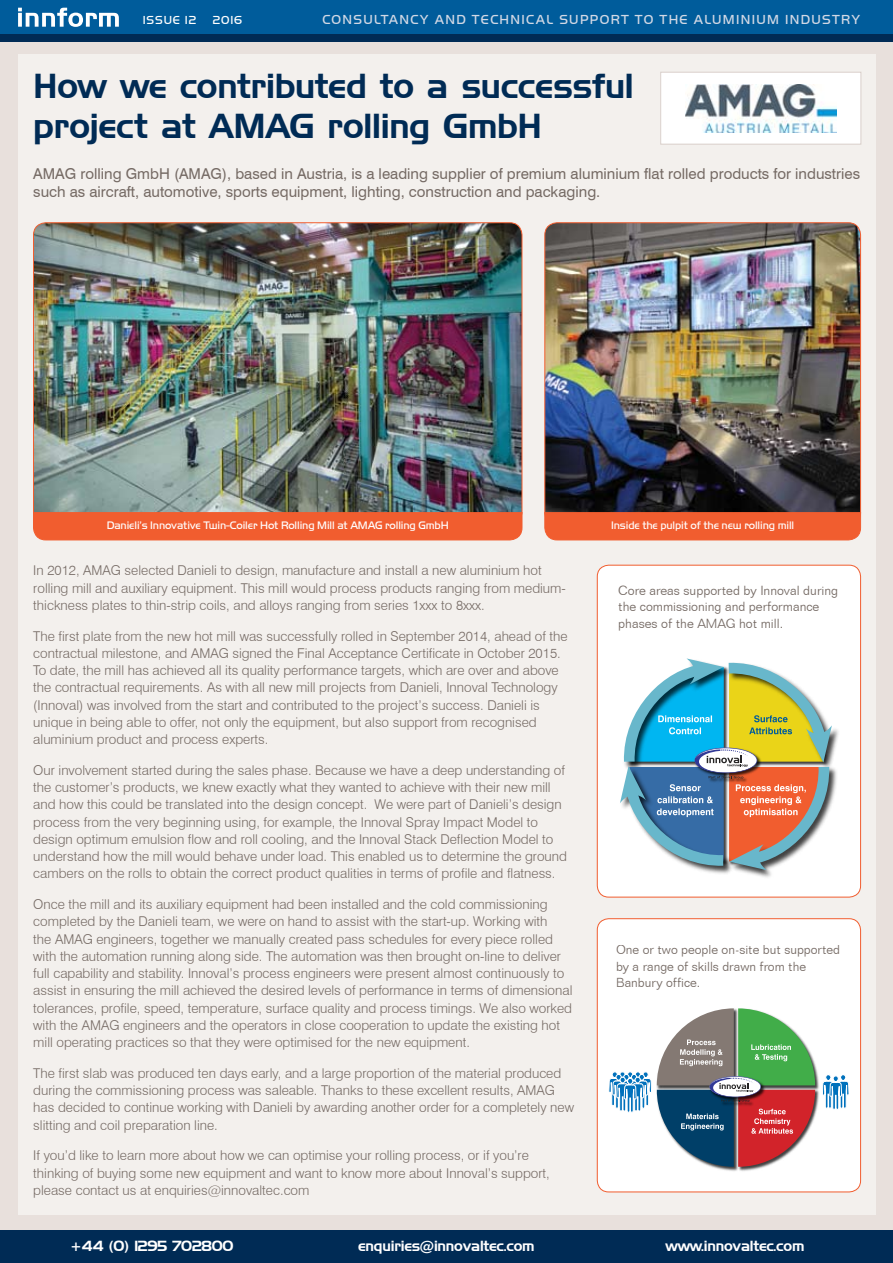
<style>
.page{position:relative;width:893px;height:1263px;background:#e8e0dc}
.page>*{position:absolute;margin:0;border:0;box-sizing:border-box;transform-origin:0 0}
.t1{font:33.75px/40.5px "Handel Gothic BT";letter-spacing:-.01em;color:#002b55}
.t2{font:15px/18.8px "Swiss 721 BT";color:#756a64}
.t3{font:14.25px "Handel Gothic BT";letter-spacing:-.015em;color:#fff}
.t4{font:300 13.5px/17.2px "Swiss 721 BT";color:#756a64}
.t5{font:13.5px "Handel Got D Ligh";letter-spacing:.1em;color:#d1d8e5}
.t6{font:300 12.9px/16.2px "Folio BT";color:#756a64}
.t7{font:300 12.75px/16px "Folio BT";color:#756a64}
.t8{font:12px "Handel Got D Ligh";letter-spacing:.075em;color:#fff}
.t9{font:11.25px "Handel Got D Ligh";letter-spacing:-.01em;color:#fff}
</style>
<div class="page">
<div style="left:18px;top:55px;width:858px;height:1160px;background:#f3f0ed"></div>
<div style="left:0;top:0;width:893px;height:39px;background:#005c9b"></div>
<div style="left:0;top:34px;width:893px;height:8px;background:#002b55"></div>
<svg style="left:18px;top:8px;width:101px;height:19px"></svg>
<div style="left:0;top:1230px;width:893px;height:33px;background:#002b55"></div>
<div style="left:661px;top:72px;width:200px;height:72px;background:#fff"></div>
<div style="left:660px;top:72px;width:201px;height:72px;border:1px solid #d9cfca"></div>
<img style="left:685px;top:84px;width:151px;height:48px">
<div style="left:597px;top:565px;width:264px;height:332px;background:#fff;border-radius:12px"></div>
<div style="left:597px;top:565px;width:264px;height:332px;border:1px solid #f15d2f;border-radius:12px"></div>
<div style="left:727px;top:661px;width:114px;height:109px;background:#000;opacity:.75"></div>
<div style="left:730px;top:766px;width:109px;height:113px;background:#000;opacity:.75"></div>
<div style="left:619px;top:766px;width:114px;height:109px;background:#000;opacity:.75"></div>
<svg style="left:619px;top:658px;width:215px;height:213px"></svg>
<div style="left:597px;top:919px;width:264px;height:273px;background:#fff;border-radius:12px"></div>
<div style="left:597px;top:918px;width:264px;height:274px;border:1px solid #f15d2f;border-radius:12px"></div>
<div style="left:737px;top:1007px;width:84px;height:84px;background:#000;opacity:.75"></div>
<div style="left:737px;top:1089px;width:84px;height:83px;background:#000;opacity:.75"></div>
<div style="left:656px;top:1089px;width:83px;height:83px;background:#000;opacity:.75"></div>
<svg style="left:822px;top:1075px;width:27px;height:34px"></svg>
<svg style="left:609px;top:1008px;width:206px;height:159px"></svg>
<img style="left:34px;top:223px;width:488px;height:301px;border-radius:12px">
<div style="left:33px;top:512px;width:489px;height:28px;background:#f15d2f"></div>
<img style="left:545px;top:223px;width:316px;height:289px">
<div style="left:544px;top:512px;width:317px;height:28px;background:#f15d2f"></div>
<p class="t8" style="left:143px;top:13px;width:9px">ISSUE</p>
<p class="t8" style="left:185px;top:13px;width:13px">12</p>
<p class="t8" style="left:213px;top:13px;width:31px">2016</p>
<p class="t5" style="left:322px;top:12px;width:539px">Consultancy and technical support to the aluminium industry</p>
<h1 class="t1" style="left:33px;top:65px;width:602px">How we contributed to a successful project at AMAG rolling GmbH</h1>
<p class="t2" style="left:33px;top:164px;width:828px">AMAG rolling GmbH (AMAG), based in Austria, is a leading supplier of premium aluminium flat rolled products for industries such as aircraft, automotive, sports equipment, lighting, construction and packaging.</p>
<p class="t9" style="left:107px;top:519px;width:253px">Danieli’s Innovative Twin-Coiler Hot Rolling Mill at AMA</p>
<p class="t9" style="left:375px;top:519px;width:74px">G rolling GmbH</p>
<p class="t9" style="left:611px;top:519px;width:184px">Inside the pulpit of the new rolling mill</p>
<p class="t4" style="left:33px;top:562px;width:534px">In 2012, AMAG selected Danieli to design, manufacture and install a new aluminium hot rolling mill and auxiliary equipment. This mill would process products ranging from medium&shy;thickness plates to thin-strip coils, and alloys ranging from series 1xxx to 8xxx.</p>
<p class="t4" style="left:33px;top:627px;width:536px">The first plate from the new hot mill was successfully rolled in September 2014, ahead of the contractual milestone, and AMAG signed the Final Acceptance Certificate in October 2015.<br>To date, the mill has achieved all its quality performance targets, which are over and above the contractual requirements. As with all new mill projects from Danieli, Innoval Technology (Innoval) was involved from the start and contributed to the project’s success. Danieli is unique in being able to offer, not only the equipment, but also support from recognised aluminium product and process experts.</p>
<p class="t4" style="left:33px;top:761px;width:535px">Our involvement started during the sales phase. Because we have a deep understanding of the customer’s products, we knew exactly what they wanted to achieve with their new mill and how this could be translated into the design concept. We were part of Danieli’s design process from the very beginning using, for example, the Innoval Spray Impact Model to design optimum emulsion flow and roll cooling, and the Innoval Stack Deflection Model to understand how the mill would behave under load. This enabled us to determine the ground cambers on the rolls to obtain the correct product qualities in terms of profile and flatness.</p>
<p class="t4" style="left:33px;top:895px;width:541px">Once the mill and its auxiliary equipment had been installed and the cold commissioning completed by the Danieli team, we were on hand to assist with the start-up. Working with<br>the AMAG engineers, together we manually created pass schedules for every piece rolled with the automation running along side. The automation was then brought on-line to deliver full capability and stability. Innoval’s process engineers were present almost continuously to assist in ensuring the mill achieved the desired levels of performance in terms of dimensional tolerances, profile, speed, temperature, surface quality and process timings. We also worked with the AMAG engineers and the operators in close cooperation to update the existing hot mill operating practices so that they were optimised for the new equipment.</p>
<p class="t4" style="left:33px;top:1064px;width:542px">The first slab was produced ten days early, and a large proportion of the material produced during the commissioning process was saleable. Thanks to these excellent results, AMAG has decided to continue working with Danieli by awarding another order for a completely new slitting and coil preparation line.</p>
<p class="t4" style="left:33px;top:1147px;width:518px">If you’d like to learn more about how we can optimise your rolling process, or if you’re thinking of buying some new equipment and want to know more about Innoval’s support, please contact us at enquiries@innovaltec.com</p>
<p class="t6" style="left:618px;top:582px;width:221px">Core areas supported by Innoval during the commissioning and performance phases of the AMAG hot mill.</p>
<p class="t7" style="left:616px;top:942px;width:226px">One or two people on-site but supported by a range of skills drawn from the<br>Banbury office.</p>
<p class="t3" style="left:70px;top:1237px;width:165px">+44 (0) 1295 702800</p>
<p class="t3" style="left:358px;top:1237px;width:178px">enquiries@innovaltec.com</p>
<p class="t3" style="left:665px;top:1237px;width:141px">www.innovaltec.com</p>
</div>
